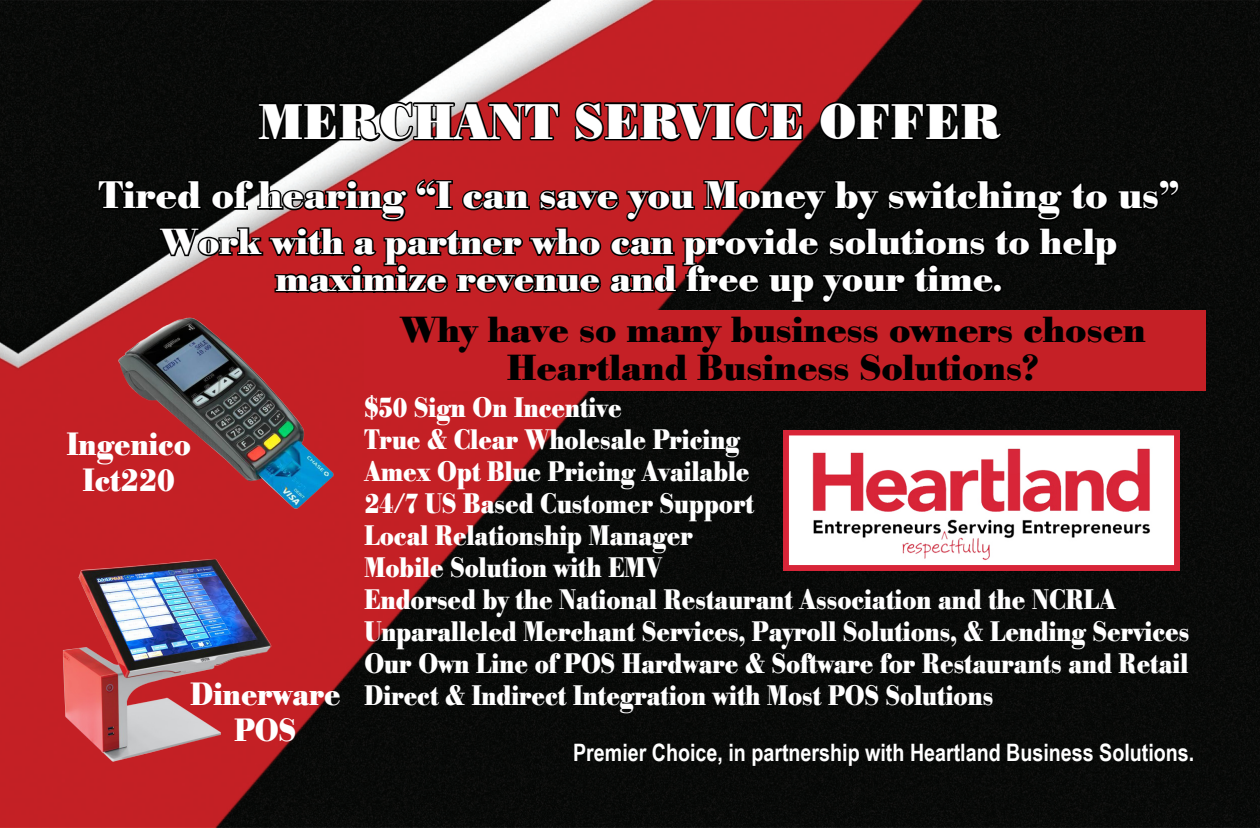
<style>
.page{position:relative;width:1260px;height:828px;background:#fff}
.page>*{position:absolute;margin:0;border:0;box-sizing:border-box;transform-origin:0 0}
.t1{font:50.6px "Poster Bodoni BT";color:#fff;scale:.9 1}
.t2{font:38px "Poster";color:#fff}
.t3{font:36px/36.8px "Poster";color:#fff;text-align:center}
.t4{font:36px/38px "Poster";color:#000;text-align:center}
.t5{font:32px/36px "Poster";color:#fff;text-align:center;scale:.9 1}
.t6{font:28px/32px "Poster";color:#fff;scale:.85 1}
.t7{font:700 24px "Arial Narrow";color:#fff}
</style>
<div class="page">
<img style="left:0;top:0;width:1260px;height:828px">
<svg style="left:256px;top:88px;width:305px;height:55px"></svg>
<svg style="left:573px;top:100px;width:232px;height:43px"></svg>
<div style="left:818px;top:100px;width:187px;height:43px;background:#060706"></div>
<svg style="left:96px;top:150px;width:1085px;height:159px"></svg>
<img style="left:105px;top:280px;width:245px;height:240px">
<img style="left:41px;top:537px;width:245px;height:251px">
<img style="left:783px;top:430px;width:396px;height:141px">
<div style="left:364px;top:310px;width:842px;height:81px;background:#c52026"></div>
<h1 class="t1" style="left:259px;top:90px;width:826px">MERCHANT SERVICE OFFER</h1>
<h2 class="t2" style="left:99px;top:173px;width:1082px">Tired of hearing “I can save you Money by switching to us”</h2>
<p class="t3" style="left:161px;top:224px;width:958px">Work with a partner who can provide solutions to help maximize revenue and free up your time.</p>
<p class="t5" style="left:67px;top:427px;width:139px">Ingenico<br>Ict220</p>
<p class="t5" style="left:190px;top:677px;width:168px">Dinerware<br>POS</p>
<p class="t4" style="left:400px;top:312px;width:747px">Why have so many business owners chosen<br>Heartland Business Solutions?</p>
<p class="t6" style="left:364px;top:392px;width:972px">$50 Sign On Incentive<br>True &amp; Clear Wholesale Pricing<br>Amex Opt Blue Pricing Available<br>24/7 US Based Customer Support<br>Local Relationship Manager<br>Mobile Solution with EMV<br>Endorsed by the National Restaurant Association and the NCRLA Unparalleled Merchant Services, Payroll Solutions, &amp; Lending Services Our Own Line of POS Hardware &amp; Software for Restaurants and Retail Direct &amp; Indirect Integration with Most POS Solutions</p>
<p class="t7" style="left:573px;top:734px;width:623px">Premier Choice, in partnership with Heartland Business Solutions.</p>
</div>
